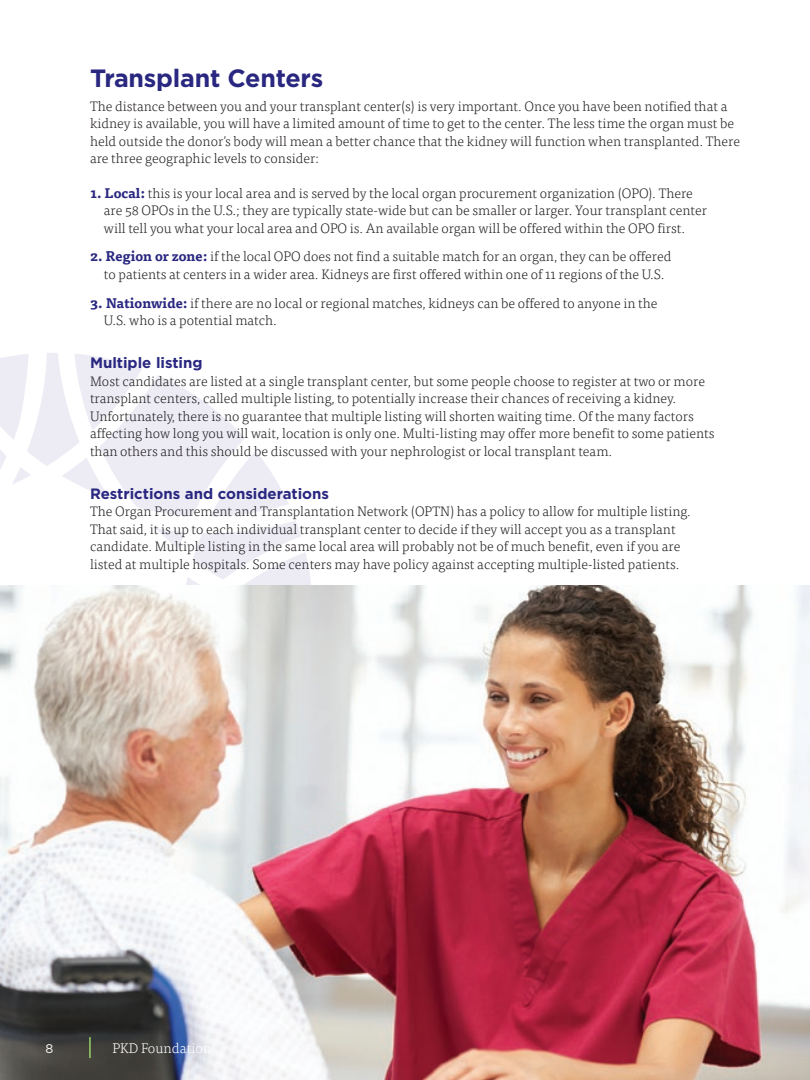
<style>
.page{position:relative;width:810px;height:1080px;background:#fff}
.page>*{position:absolute;margin:0;border:0;box-sizing:border-box;transform-origin:0 0}
.t1{font:700 25px "Gotham";letter-spacing:-.01em;color:#292780}
.t2{font:700 15px "Gotham";color:#292780}
.t3{font:300 14px "Tisa OT";color:#fff}
.t4{font:300 13.75px/17.5px "Tisa OT";color:#231f20}
.t5{font:12.5px "Gotham";color:#fff}
.s1{font-weight:700;color:#292780}
</style>
<div class="page">
<svg style="left:0;top:353px;width:311px;height:232px"></svg>
<img style="left:0;top:585px;width:810px;height:495px">
<hr style="left:89px;top:1037px;width:2px;height:21px;background:#95cb64">
<h1 class="t1" style="left:90px;top:62px;width:235px">Transplant Centers</h1>
<p class="t4" style="left:90px;top:97px;width:652px">The distance between you and your transplant center(s) is very important. Once you have been notified that a kidney is available, you will have a limited amount of time to get to the center. The less time the organ must be held outside the donor’s body will mean a better chance that the kidney will function when transplanted. There are three geographic levels to consider:</p>
<p class="t4" style="left:104px;top:184px;width:605px;text-indent:-14px"><span class="s1">1. Local:</span> this is your local area and is served by the local organ procurement organization (OPO). There are 58 OPOs in the U.S.; they are typically state-wide but can be smaller or larger. Your transplant center will tell you what your local area and OPO is. An available organ will be offered within the OPO first.</p>
<p class="t4" style="left:90px;top:248px;width:583px;text-align:center"><span class="s1">2. Region or zone:</span> if the local OPO does not find a suitable match for an organ, they can be offered to patients at centers in a wider area. Kidneys are first offered within one of 11 regions of the U.S.</p>
<p class="t4" style="left:104px;top:294px;width:555px;text-indent:-14px"><span class="s1">3. Nationwide:</span> if there are no local or regional matches, kidneys can be offered to anyone in the<br>U.S. who is a potential match.</p>
<p class="t2" style="left:90px;top:353px;width:114px">Multiple listing</p>
<p class="t4" style="left:90px;top:372px;width:626px">Most candidates are listed at a single transplant center, but some people choose to register at two or more transplant centers, called multiple listing, to potentially increase their chances of receiving a kidney.<br>Unfortunately, there is no guarantee that multiple listing will shorten waiting time. Of the many factors affecting how long you will wait, location is only one. Multi-listing may offer more benefit to some patients than others and this should be discussed with your nephrologist or local transplant team.</p>
<p class="t2" style="left:90px;top:483px;width:241px">Restrictions and considerations</p>
<p class="t4" style="left:90px;top:503px;width:602px">The Organ Procurement and Transplantation Network (OPTN) has a policy to allow for multiple listing.<br>That said, it is up to each individual transplant center to decide if they will accept you as a transplant candidate. Multiple listing in the same local area will probably not be of much benefit, even if you are listed at multiple hospitals. Some centers may have policy against accepting multiple-listed patients.</p>
<p class="t5" style="left:46px;top:1041px;width:9px">8</p>
<p class="t3" style="left:112px;top:1040px;width:100px">PKD Foundation</p>
</div>
